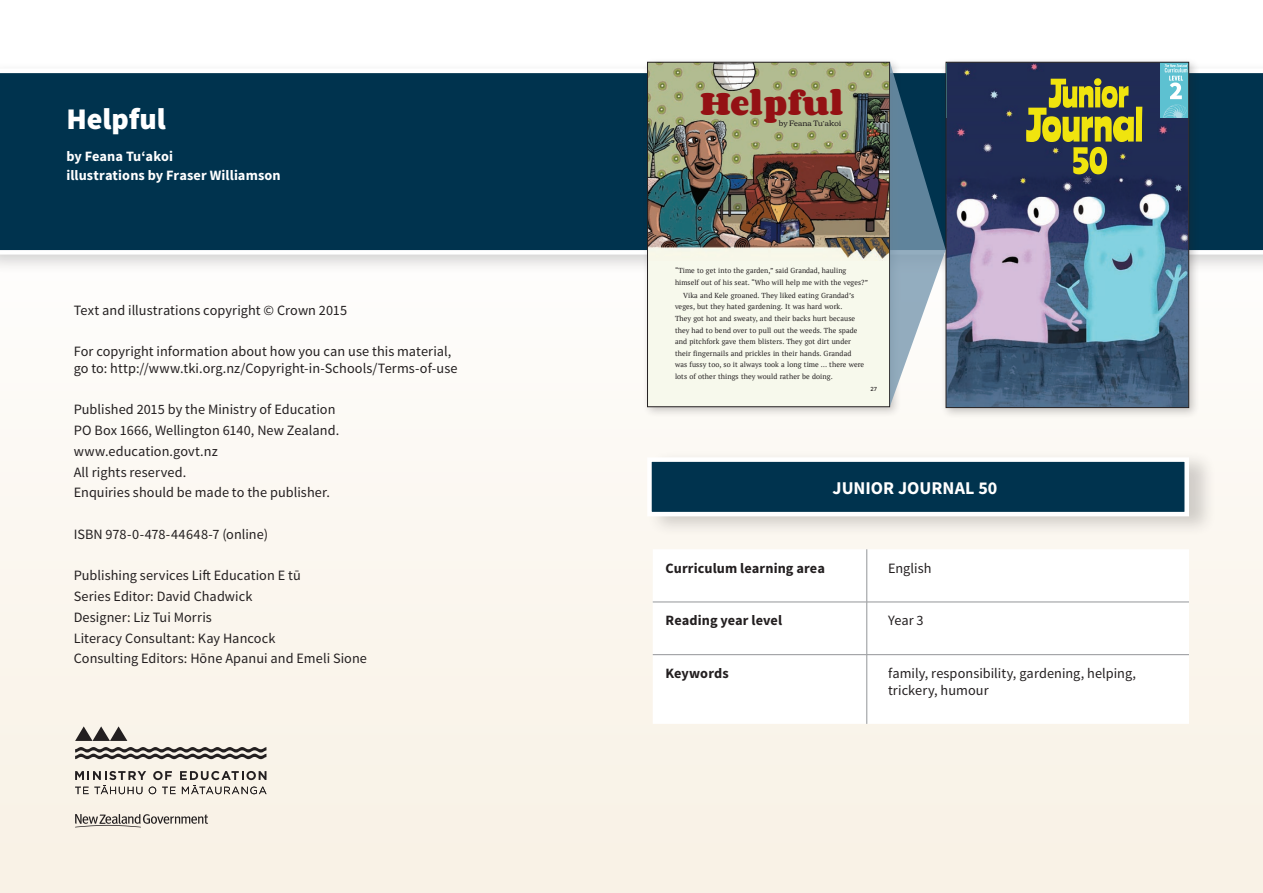
<style>
.page{position:relative;width:1263px;height:893px;background:#fff}
.page>*{position:absolute;margin:0;border:0;box-sizing:border-box;transform-origin:0 0}
.t1{font:900 30px "Source Sans Pro";letter-spacing:-.005em;color:#fff}
.t2{font:28.35px "Corben";letter-spacing:.005em;color:#941114}
.t3{font:700 18px "Source Sans Pro";color:#fff}
.t4{font:14.25px/20.7px "Source Sans Pro";letter-spacing:.005em;color:#231f20}
.t5{font:700 14.25px "Source Sans Pro";letter-spacing:.005em;color:#231f20}
.t6{font:700 14.25px/19.5px "Source Sans Pro";letter-spacing:.01em;color:#fff}
.t7{font:7.95px "Corben";color:#231f20}
.t8{font:7.2px/11.6px "PT Serif";letter-spacing:.01em;color:#231f20}
.t9{font:5.85px "Aronui";color:#231f20}
</style>
<div class="page">
<div style="left:0;top:224px;width:1263px;height:669px;background:linear-gradient(to right,#fbf7f0,#f9f4ea)"></div>
<div style="left:0;top:61px;width:1263px;height:214px;background:#231f20;opacity:.2"></div>
<div style="left:0;top:69px;width:1263px;height:186px;background:#00334e"></div>
<svg style="left:653px;top:549px;width:536px;height:175px"></svg>
<hr style="left:866px;top:549px;width:1px;height:53px;background:#939598">
<hr style="left:653px;top:602px;width:214px;height:1px;background:#939598">
<hr style="left:867px;top:602px;width:322px;height:1px;background:#939598">
<hr style="left:866px;top:602px;width:1px;height:52px;background:#939598">
<hr style="left:653px;top:654px;width:214px;height:1px;background:#939598">
<hr style="left:867px;top:654px;width:322px;height:1px;background:#939598">
<hr style="left:866px;top:655px;width:1px;height:69px;background:#939598">
<div style="left:642px;top:57px;width:259px;height:361px;background:#231f20;opacity:.25"></div>
<div style="left:647px;top:180px;width:242px;height:227px;background:#f7f9ec"></div>
<img style="left:649px;top:64px;width:239px;height:195px">
<div style="left:647px;top:62px;width:243px;height:345px;border:1px solid #231f20"></div>
<div style="left:940px;top:57px;width:260px;height:362px;background:#231f20;opacity:.25"></div>
<img style="left:948px;top:64px;width:239px;height:342px">
<svg style="left:1026px;top:78px;width:116px;height:96px;background:#6e713a"></svg>
<div style="left:1160px;top:62px;width:29px;height:56px;background:#5dc1d1"></div>
<svg style="left:1163px;top:105px;width:23px;height:13px"></svg>
<svg style="left:1165px;top:64px;width:22px;height:35px"></svg>
<div style="left:946px;top:62px;width:243px;height:346px;border:1px solid #231f20"></div>
<div style="left:646px;top:449px;width:571px;height:88px;background:#231f20;opacity:.2"></div>
<div style="left:647px;top:457px;width:542px;height:59px;background:#00334e;border:4px solid #fff"></div>
<svg style="left:890px;top:62px;width:56px;height:344px"></svg>
<svg style="left:75px;top:771px;width:191px;height:23px;background:#c3bdb5"></svg>
<svg style="left:75px;top:726px;width:52px;height:15px"></svg>
<svg style="left:75px;top:747px;width:191px;height:12px;background:#837e7a"></svg>
<svg style="left:75px;top:814px;width:133px;height:13px;background:#bbb5ad"></svg>
<h1 class="t1" style="left:66px;top:99px;width:101px">Helpful</h1>
<p class="t6" style="left:66px;top:147px;width:216px">by Feana Tu‘akoi<br>illustrations by Fraser Williamson</p>
<p class="t4" style="left:74px;top:300px;width:275px">Text and illustrations copyright © Crown 2015</p>
<p class="t4" style="left:74px;top:344px;width:385px;line-height:16.5px">For copyright information about how you can use this material, go to: http://www.tki.org.nz/Copyright-in-Schools/Terms-of-use</p>
<p class="t4" style="left:74px;top:400px;width:267px">Published 2015 by the Ministry of Education PO Box 1666, Wellington 6140, New Zealand. www.education.govt.nz<br>All rights reserved.<br>Enquiries should be made to the publisher.</p>
<p class="t4" style="left:74px;top:524px;width:196px">ISBN 978-0-478-44648-7 (online)</p>
<p class="t4" style="left:74px;top:566px;width:295px">Publishing services Lift Education E tū<br>Series Editor: David Chadwick<br>Designer: Liz Tui Morris<br>Literacy Consultant: Kay Hancock<br>Consulting Editors: Hōne Apanui and Emeli Sione</p>
<h2 class="t2" style="left:700px;top:88px;width:145px">Helpful</h2>
<p class="t7" style="left:779px;top:118px;width:64px">by Feana Tu‘akoi</p>
<p class="t8" style="left:675px;top:265px;width:195px">“Time to get into the garden,” said Grandad, hauling himself out of his seat. “Who will help me with the veges?”</p>
<p class="t8" style="left:675px;top:289px;width:191px;text-indent:8px">Vika and Kele groaned. They liked eating Grandad’s veges, but they hated gardening. It was hard work.<br>They got hot and sweaty, and their backs hurt because they had to bend over to pull out the weeds. The spade and pitchfork gave them blisters. They got dirt under their fingernails and prickles in their hands. Grandad was fussy too, so it always took a long time … there were lots of other things they would rather be doing.</p>
<p class="t9" style="left:870px;top:385px;width:8px">27</p>
<p class="t3" style="left:832px;top:477px;width:166px">JUNIOR JOURNAL 50</p>
<p class="t5" style="left:665px;top:559px;width:161px">Curriculum learning area</p>
<p class="t4" style="left:888px;top:558px;width:45px">English</p>
<p class="t5" style="left:665px;top:611px;width:118px">Reading year level</p>
<p class="t4" style="left:888px;top:611px;width:37px">Year 3</p>
<p class="t5" style="left:665px;top:664px;width:65px">Keywords</p>
<p class="t4" style="left:888px;top:665px;width:250px;line-height:16.5px">family, responsibility, gardening, helping, trickery, humour</p>
</div>
